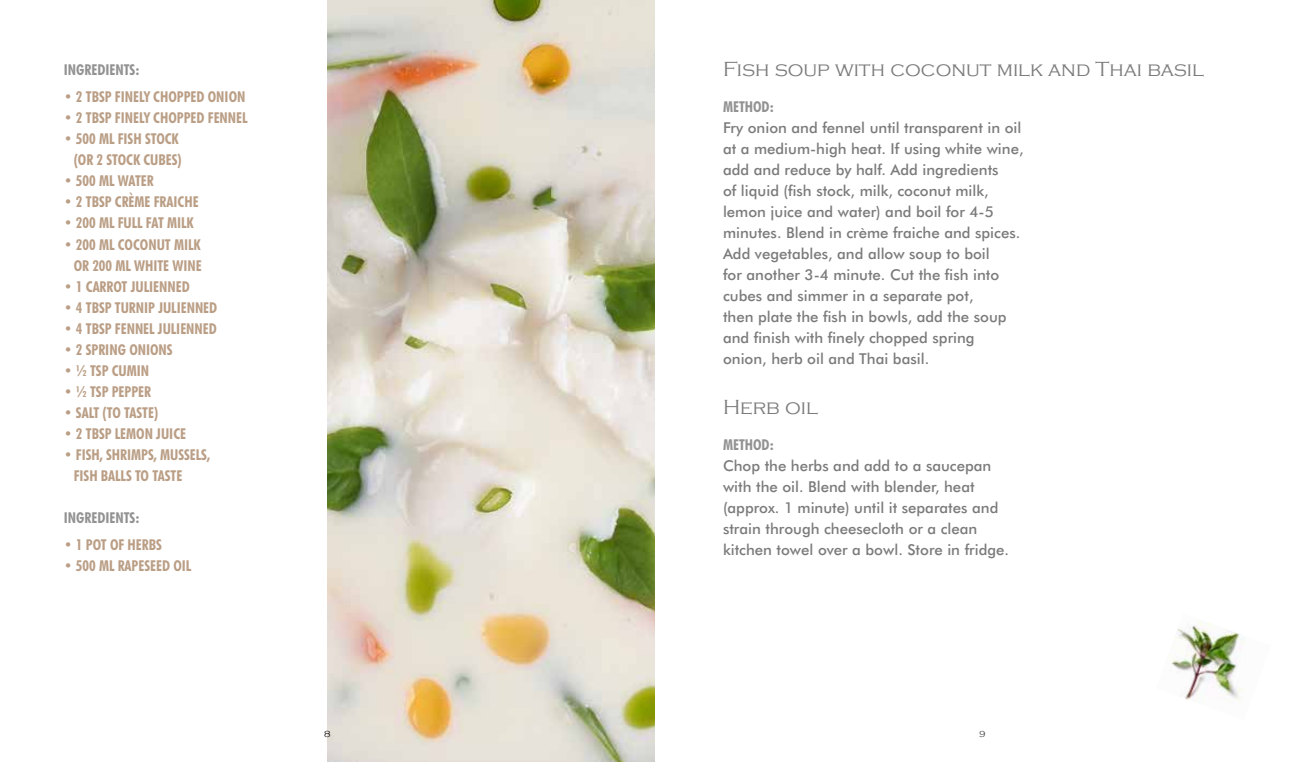
<style>
.page{position:relative;width:1310px;height:762px;background:#fff}
.page>*{position:absolute;margin:0;border:0;box-sizing:border-box;transform-origin:0 0}
.t1{font:300 21px "Copperplate Gothic";color:#7c7b7b}
.t2{font:500 15px/21px "Futura BT";color:#7c7b7b}
.t3{font:700 condensed 15px/21px "Futura BT";color:#ba9e85;text-align:right}
.t4{font:700 condensed 15px "Futura BT";color:#929292}
.t5{font:300 9px "Copperplate Gothic";color:#000}
.t6{font:300 9px "Copperplate Gothic";color:#393a3c}
</style>
<div class="page">
<img style="left:327px;top:0;width:328px;height:761px">
<img style="left:1171px;top:621px;width:73px;height:81px">
<p class="t4" style="left:64px;top:61px;width:77px">INGREDIENTS:</p>
<p class="t3" style="left:64px;top:86px;width:183px">• 2 TBSP FINELY CHOPPED ONION</p>
<p class="t3" style="left:64px;top:107px;width:185px">• 2 TBSP FINELY CHOPPED FENNEL</p>
<p class="t3" style="left:64px;top:128px;width:119px">• 500 ML FISH STOCK (OR 2 STOCK CUBES)</p>
<p class="t3" style="left:64px;top:170px;width:91px">• 500 ML WATER</p>
<p class="t3" style="left:64px;top:191px;width:136px">• 2 TBSP CRÈME FRAICHE</p>
<p class="t3" style="left:64px;top:212px;width:131px">• 200 ML FULL FAT MILK</p>
<p class="t3" style="left:64px;top:233px;width:139px">• 200 ML COCONUT MILK<br>OR 200 ML WHITE WINE</p>
<p class="t3" style="left:64px;top:275px;width:127px">• 1 CARROT JULIENNED</p>
<p class="t3" style="left:64px;top:296px;width:155px">• 4 TBSP TURNIP JULIENNED</p>
<p class="t3" style="left:64px;top:317px;width:155px">• 4 TBSP FENNEL JULIENNED</p>
<p class="t3" style="left:64px;top:338px;width:110px">• 2 SPRING ONIONS</p>
<p class="t3" style="left:64px;top:359px;width:87px">• ½ TSP CUMIN</p>
<p class="t3" style="left:64px;top:380px;width:89px">• ½ TSP PEPPER</p>
<p class="t3" style="left:64px;top:401px;width:96px">• SALT (TO TASTE)</p>
<p class="t3" style="left:64px;top:422px;width:124px">• 2 TBSP LEMON JUICE</p>
<p class="t3" style="left:74px;top:443px;width:138px;text-align:left;text-indent:-10px">• FISH, SHRIMPS, MUSSELS,<br>FISH BALLS TO TASTE</p>
<p class="t4" style="left:64px;top:508px;width:77px">INGREDIENTS:</p>
<p class="t3" style="left:64px;top:533px;width:100px">• 1 POT OF HERBS</p>
<p class="t3" style="left:64px;top:554px;width:129px">• 500 ML RAPESEED OIL</p>
<h1 class="t1" style="left:723px;top:58px;width:482px">Fish soup with coconut milk and Thai basil</h1>
<p class="t4" style="left:723px;top:97px;width:53px">METHOD:</p>
<p class="t2" style="left:723px;top:117px;width:302px">Fry onion and fennel until transparent in oil at a medium-high heat. If using white wine, add and reduce by half. Add ingredients<br>of liquid (fish stock, milk, coconut milk, lemon juice and water) and boil for 4-5 minutes. Blend in crème fraiche and spices.<br>Add vegetables, and allow soup to boil<br>for another 3-4 minute. Cut the fish into cubes and simmer in a separate pot,<br>then plate the fish in bowls, add the soup and finish with finely chopped spring<br>onion, herb oil and Thai basil.</p>
<h1 class="t1" style="left:723px;top:395px;width:96px">Herb oil</h1>
<p class="t4" style="left:723px;top:435px;width:53px">METHOD:</p>
<p class="t2" style="left:723px;top:454px;width:287px">Chop the herbs and add to a saucepan with the oil. Blend with blender, heat (approx. 1 minute) until it separates and strain through cheesecloth or a clean kitchen towel over a bowl. Store in fridge.</p>
<p class="t5" style="left:324px;top:729px;width:8px">8</p>
<p class="t6" style="left:979px;top:729px;width:8px">9</p>
</div>
